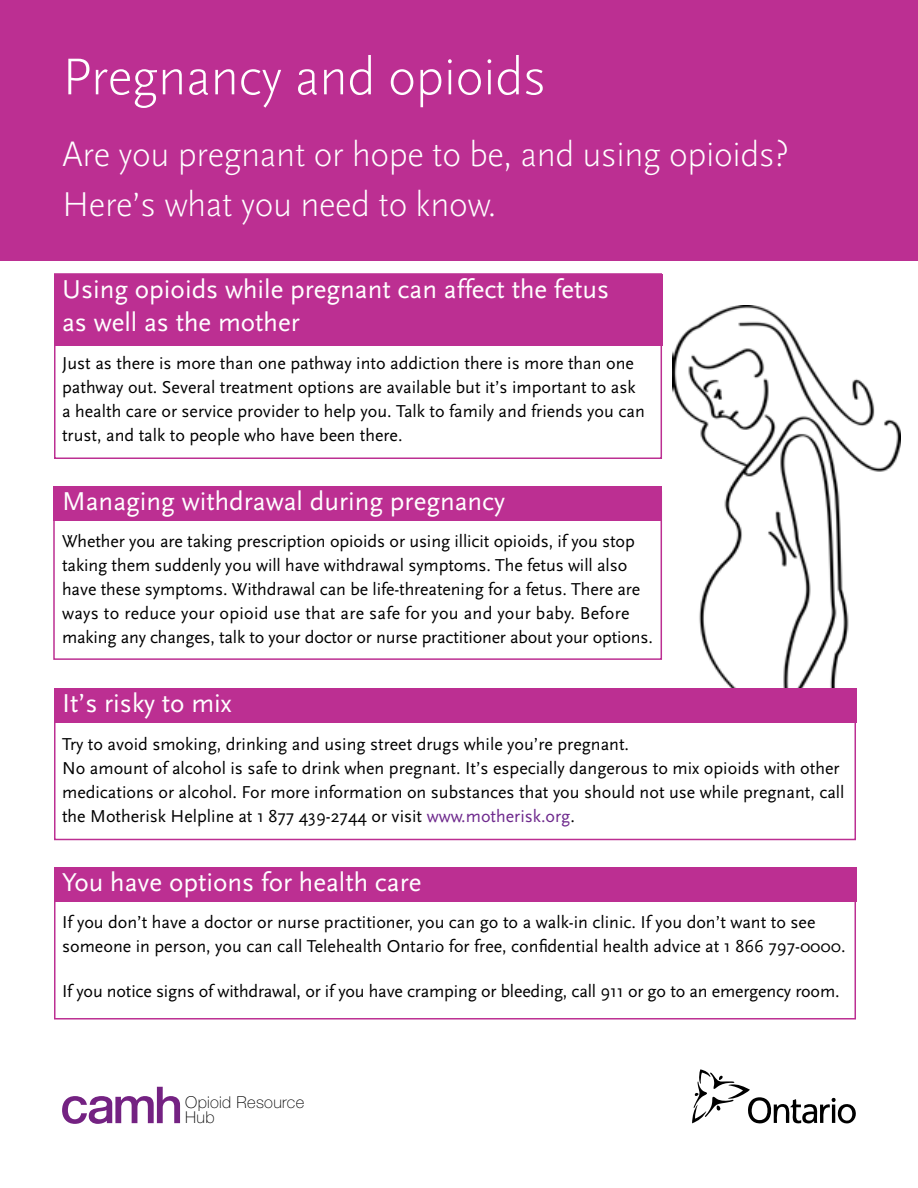
<style>
.page{position:relative;width:918px;height:1188px;background:#fff}
.page>*{position:absolute;margin:0;border:0;box-sizing:border-box;transform-origin:0 0}
.title__chapter{font:300 54px "Scala Sans";letter-spacing:-.01em;color:#fff}
.title__chapter-2{font:300 36px "Scala Sans";letter-spacing:-.01em;color:#fff}
.t1{font:27px "Scala Sans";color:#fff}
.text__body_bullets_l{font:18px/24px "Scala Sans";color:#000}
.text__body{font:18px/24px "Scala Sans";color:#000}
.t2{font:100 16.35px/15.3px "Helvetica Neue LT Std";letter-spacing:.02em;color:#000}
.s1{color:#6e298d}
</style>
<div class="page">
<svg style="left:62px;top:1087px;width:118px;height:37px"></svg>
<svg style="left:692px;top:1069px;width:164px;height:55px"></svg>
<div style="left:54px;top:273px;width:608px;height:186px;border:2px solid #bc2f92"></div>
<div style="left:53px;top:491px;width:609px;height:169px;border:2px solid #bc2f92"></div>
<div style="left:0;top:0;width:918px;height:260px;background:#bc2f92"></div>
<div style="left:54px;top:274px;width:608px;height:72px;background:#bc2f92"></div>
<img style="left:673px;top:306px;width:227px;height:382px">
<div style="left:53px;top:486px;width:609px;height:35px;background:#bc2f92"></div>
<div style="left:54px;top:693px;width:802px;height:147px;border:2px solid #bc2f92"></div>
<div style="left:54px;top:688px;width:802px;height:35px;background:#bc2f92"></div>
<div style="left:54px;top:873px;width:802px;height:147px;border:2px solid #bc2f92"></div>
<div style="left:54px;top:867px;width:802px;height:35px;background:#bc2f92"></div>
<p class="title__chapter" style="left:62px;top:47px;width:486px">Pregnancy and opioids</p>
<p class="title__chapter-2" style="left:62px;top:135px;width:728px">Are you pregnant or hope to be, and using opioids?</p>
<p class="title__chapter-2" style="left:62px;top:185px;width:436px">Here’s what you need to know.</p>
<h1 class="t1" style="left:62px;top:275px;width:549px">Using opioids while pregnant can affect the fetus</h1>
<h1 class="t1" style="left:62px;top:308px;width:239px">as well as the mother</h1>
<p class="text__body" style="left:62px;top:351px;width:584px">Just as there is more than one pathway into addiction there is more than one pathway out. Several treatment options are available but it’s important to ask a health care or service provider to help you. Talk to family and friends you can trust, and talk to people who have been there.</p>
<h1 class="t1" style="left:62px;top:486px;width:445px">Managing withdrawal during pregnancy</h1>
<p class="text__body_bullets_l" style="left:62px;top:530px;width:592px">Whether you are taking prescription opioids or using illicit opioids, if you stop taking them suddenly you will have withdrawal symptoms. The fetus will also have these symptoms. Withdrawal can be life-threatening for a fetus. There are ways to reduce your opioid use that are safe for you and your baby. Before making any changes, talk to your doctor or nurse practitioner about your options.</p>
<h1 class="t1" style="left:62px;top:689px;width:171px">It’s risky to mix</h1>
<p class="text__body_bullets_l" style="left:62px;top:732px;width:784px">Try to avoid smoking, drinking and using street drugs while you’re pregnant.<br>No amount of alcohol is safe to drink when pregnant. It’s especially dangerous to mix opioids with other medications or alcohol. For more information on substances that you should not use while pregnant, call the Motherisk Helpline at 1 877 439-2744 or visit <span class="s1">www.motherisk.org</span>.</p>
<h1 class="t1" style="left:62px;top:867px;width:361px">You have options for health care</h1>
<p class="text__body_bullets_l" style="left:62px;top:911px;width:785px">If you don’t have a doctor or nurse practitioner, you can go to a walk-in clinic. If you don’t want to see someone in person, you can call Telehealth Ontario for free, confidential health advice at 1 866 797-0000.</p>
<p class="text__body_bullets_l" style="left:62px;top:980px;width:779px">If you notice signs of withdrawal, or if you have cramping or bleeding, call 911 or go to an emergency room.</p>
<p class="t2" style="left:185px;top:1094px;width:121px">Opioid Resource<br>Hub</p>
</div>
